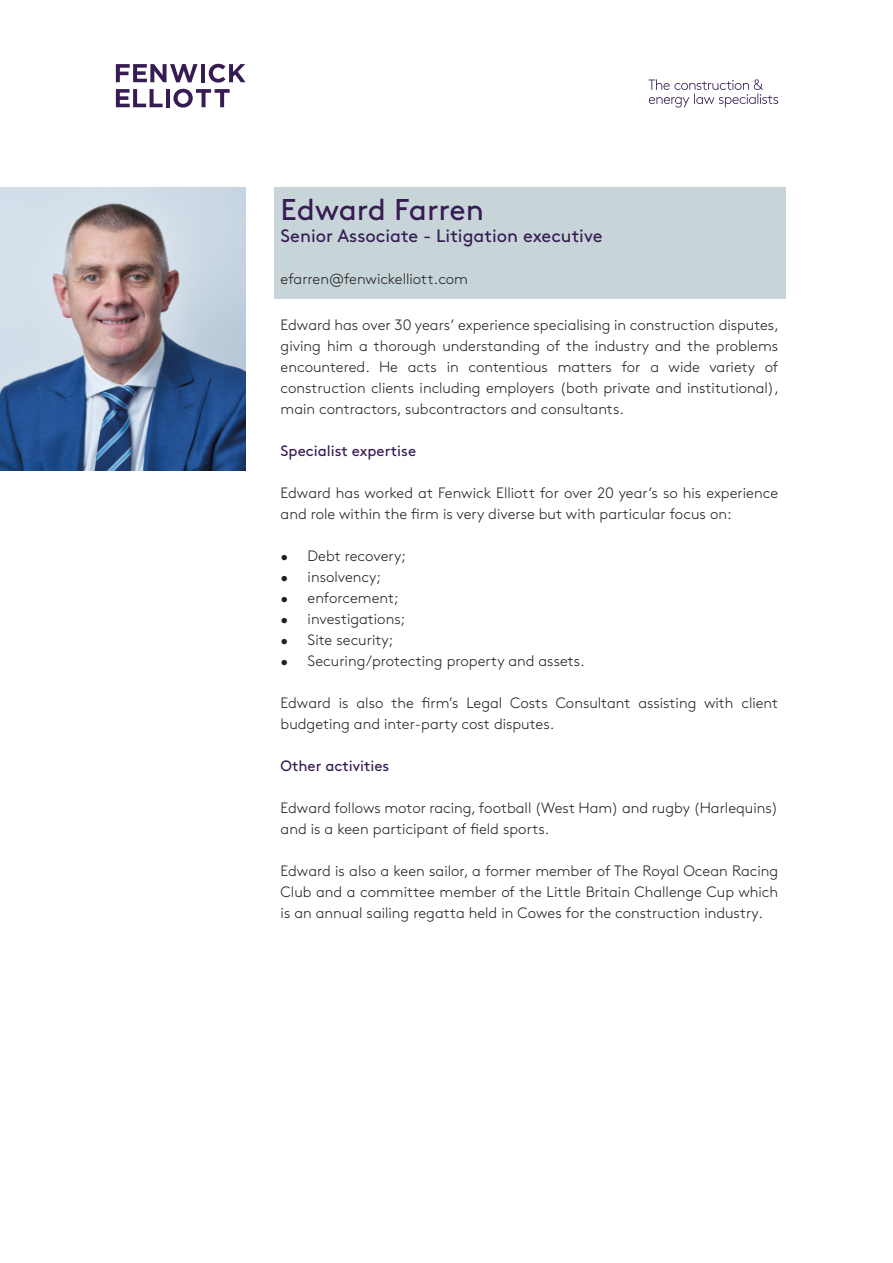
<style>
.page{position:relative;width:893px;height:1263px;background:#fff}
.page>*{position:absolute;margin:0;border:0;box-sizing:border-box;transform-origin:0 0}
.t1{font:30px "Brown";color:#361c53}
.t2{font:18px "Brown";color:#361c53}
.t3{font:300 15px/21px "Brown";color:#231f20}
.t4{font:15px "Brown";color:#361c53}
</style>
<div class="page">
<div style="left:274px;top:187px;width:511px;height:112px;background:#c7d4d8"></div>
<svg style="left:648px;top:79px;width:130px;height:29px"></svg>
<svg style="left:116px;top:64px;width:82px;height:18px"></svg>
<hr style="left:201px;top:64px;width:4px;height:18px;background:#361c53">
<svg style="left:209px;top:64px;width:37px;height:19px"></svg>
<svg style="left:116px;top:89px;width:47px;height:18px"></svg>
<hr style="left:166px;top:89px;width:4px;height:18px;background:#361c53">
<svg style="left:173px;top:89px;width:57px;height:19px"></svg>
<img style="left:0;top:187px;width:246px;height:283px">
<p class="t1" style="left:281px;top:187px;width:205px">Edward Farren</p>
<p class="t2" style="left:281px;top:222px;width:323px">Senior Associate - Litigation executive</p>
<p class="t3" style="left:281px;top:267px;width:189px">efarren@fenwickelliott.com</p>
<p class="t3" style="left:281px;top:313px;width:500px;text-align:justify">Edward has over 30 years’ experience specialising in construction disputes, giving him a thorough understanding of the industry and the problems encountered. He acts in contentious matters for a wide variety of construction clients including employers (both private and institutional), main contractors, subcontractors and consultants.</p>
<p class="t4" style="left:281px;top:439px;width:137px">Specialist expertise</p>
<p class="t3" style="left:281px;top:481px;width:499px">Edward has worked at Fenwick Elliott for over 20 year’s so his experience and role within the firm is very diverse but with particular focus on:</p>
<p class="t3" style="left:281px;top:544px;width:127px">• Debt recovery;</p>
<p class="t3" style="left:281px;top:565px;width:102px">• insolvency;</p>
<p class="t3" style="left:281px;top:586px;width:119px">• enforcement;</p>
<p class="t3" style="left:281px;top:607px;width:126px">• investigations;</p>
<p class="t3" style="left:281px;top:628px;width:114px">• Site security;</p>
<p class="t3" style="left:281px;top:649px;width:306px">• Securing/protecting property and assets.</p>
<p class="t3" style="left:281px;top:691px;width:499px">Edward is also the firm’s Legal Costs Consultant assisting with client budgeting and inter-party cost disputes.</p>
<p class="t4" style="left:281px;top:754px;width:110px">Other activities</p>
<p class="t3" style="left:281px;top:796px;width:499px">Edward follows motor racing, football (West Ham) and rugby (Harlequins) and is a keen participant of field sports.</p>
<p class="t3" style="left:281px;top:859px;width:499px;text-align:justify">Edward is also a keen sailor, a former member of The Royal Ocean Racing Club and a committee member of the Little Britain Challenge Cup which is an annual sailing regatta held in Cowes for the construction industry.</p>
</div>
